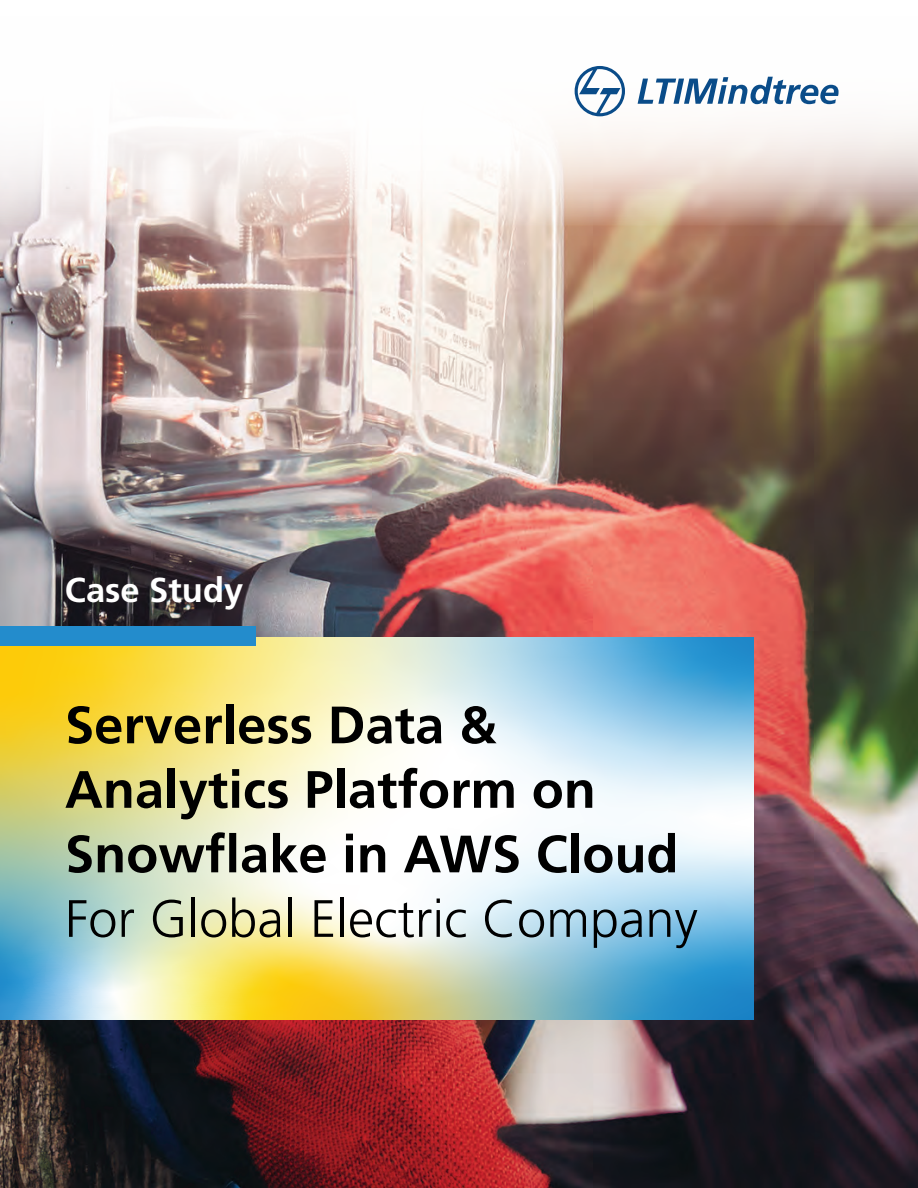
<style>
.page{position:relative;width:918px;height:1188px;background:#fff}
.page>*{position:absolute;margin:0;border:0;box-sizing:border-box;transform-origin:0 0}
.t1{font:700 52.5px/64.5px "Frutiger LT Pro";color:#000}
.t2{font:300 52.5px "Frutiger LT Pro";color:#000}
.t3{font:700 34.5px "Frutiger LT Pro";color:#fff}
</style>
<div class="page">
<img style="left:0;top:236px;width:918px;height:952px">
<svg style="left:0;top:76px;width:918px;height:160px"></svg>
<svg style="left:575px;top:66px;width:50px;height:50px"></svg>
<svg style="left:638px;top:77px;width:201px;height:27px"></svg>
<img style="left:0;top:638px;width:753px;height:382px">
<div style="left:0;top:627px;width:255px;height:19px;background:#238ccc"></div>
<p class="t3" style="left:65px;top:570px;width:180px">Case Study</p>
<p class="t1" style="left:65px;top:693px;width:615px">Serverless Data &amp;<br>Analytics Platform on<br>Snowflake in AWS Cloud</p>
<p class="t2" style="left:65px;top:888px;width:634px">For Global Electric Company</p>
</div>
